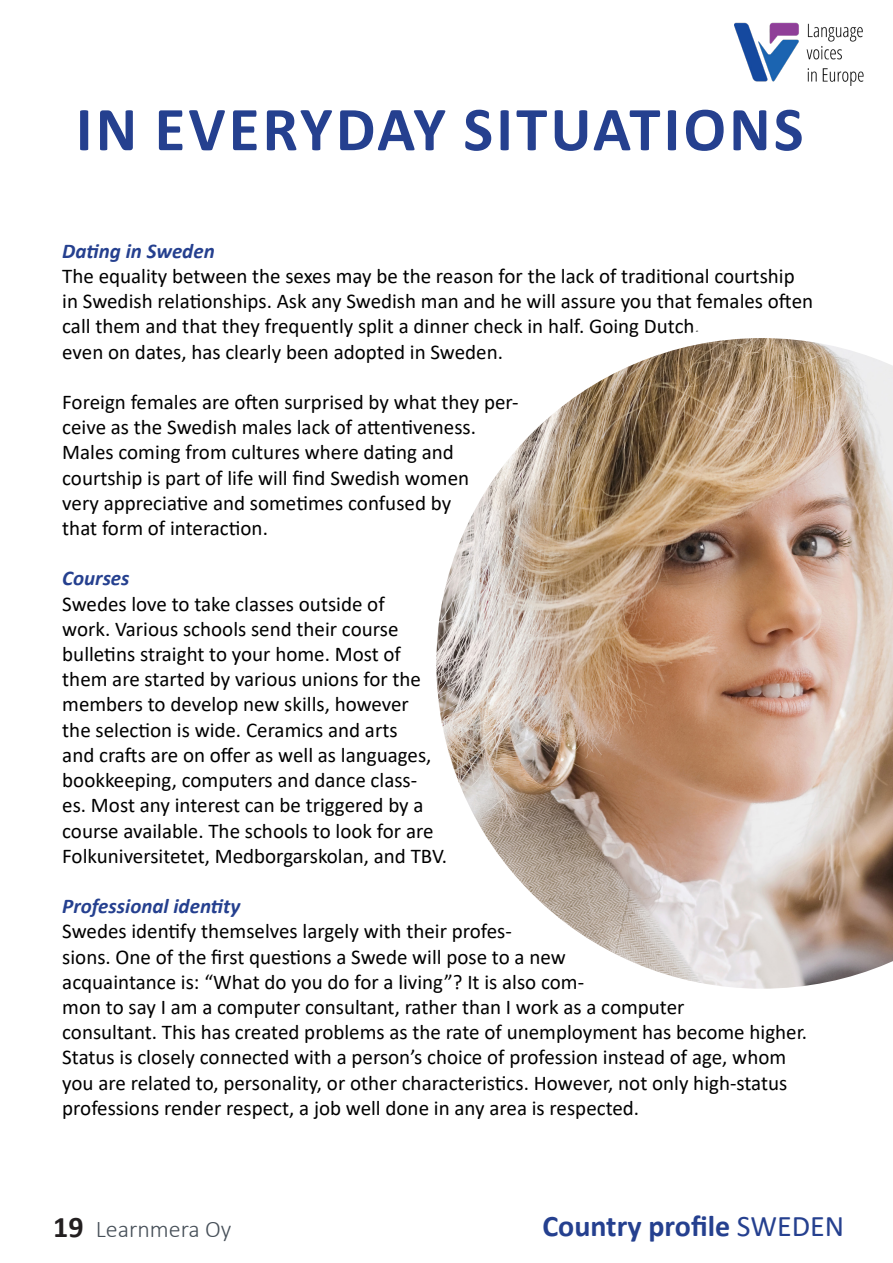
<style>
.page{position:relative;width:893px;height:1263px;background:#fff}
.page>*{position:absolute;margin:0;border:0;box-sizing:border-box;transform-origin:0 0}
.t1{font:700 63px "Calibri";letter-spacing:.05em;color:#25408f}
.t2{font:700 30px "Calibri";color:#25408f}
.t3{font:300 24px "Calibri";color:#475059}
.t4{font:21px/25.2px "Calibri";color:#000}
.t5{font:italic 700 21px "Calibri";color:#25408f}
.s1{font-weight:700;font-size:30px;color:#231f20}
.s2{font-weight:400}
</style>
<div class="page">
<img style="left:436px;top:338px;width:457px;height:651px">
<img style="left:735px;top:22px;width:129px;height:63px">
<p class="t1" style="left:76px;top:85px;width:729px">IN EVERYDAY SITUATIONS</p>
<p class="t5" style="left:62px;top:236px;width:154px">Dating in Sweden</p>
<p class="t4" style="left:62px;top:263px;width:752px">The equality between the sexes may be the reason for the lack of traditional courtship in Swedish relationships. Ask any Swedish man and he will assure you that females often call them and that they frequently split a dinner check in half. Going Dutch,<br>even on dates, has clearly been adopted in Sweden.</p>
<p class="t4" style="left:62px;top:389px;width:458px">Foreign females are often surprised by what they per&shy;ceive as the Swedish males lack of attentiveness.<br>Males coming from cultures where dating and courtship is part of life will find Swedish women<br>very appreciative and sometimes confused by<br>that form of interaction.</p>
<p class="t5" style="left:62px;top:564px;width:69px">Courses</p>
<p class="t4" style="left:62px;top:591px;width:386px">Swedes love to take classes outside of<br>work. Various schools send their course bulletins straight to your home. Most of them are started by various unions for the members to develop new skills, however<br>the selection is wide. Ceramics and arts<br>and crafts are on offer as well as languages, bookkeeping, computers and dance class-<br>es. Most any interest can be triggered by a course available. The schools to look for are Folkuniversitetet, Medborgarskolan, and TBV.</p>
<p class="t5" style="left:62px;top:891px;width:180px">Professional identity</p>
<p class="t4" style="left:62px;top:918px;width:746px">Swedes identify themselves largely with their profes-<br>sions. One of the first questions a Swede will pose to a new<br>acquaintance is: “What do you do for a living”? It is also com-<br>mon to say I am a computer consultant, rather than I work as a computer<br>consultant. This has created problems as the rate of unemployment has become higher.<br>Status is closely connected with a person’s choice of profession instead of age, whom you are related to, personality, or other characteristics. However, not only high-status professions render respect, a job well done in any area is respected.</p>
<p class="t3" style="left:53px;top:1214px;width:180px"><span class="s1">19</span> Learnmera Oy</p>
<h2 class="t2" style="left:542px;top:1204px;width:303px">Country profile <span class="s2">SWEDEN</span></h2>
</div>
